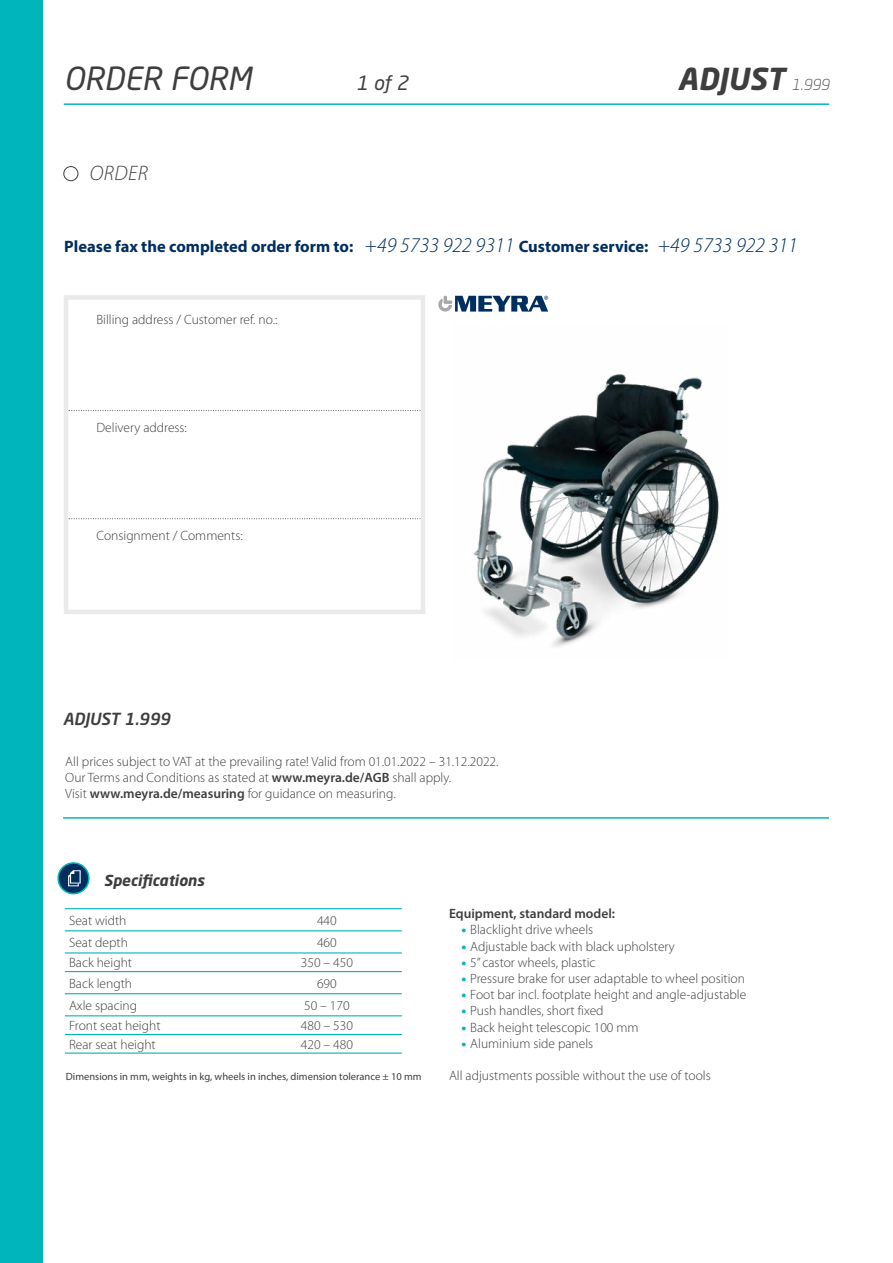
<style>
.page{position:relative;width:893px;height:1263px;background:#fff}
.page>*{position:absolute;margin:0;border:0;box-sizing:border-box;transform-origin:0 0}
.t1{font:italic 31.5px "Neo Sans Std";color:#3e3e3f}
.t2{font:italic 700 30px "Neo Sans Std";color:#3e3e3f}
.t3{font:italic 300 21px "Myriad Pro";letter-spacing:.02em;color:#3e3e3f}
.t4{font:italic 19.5px "Neo Sans Std";color:#3e3e3f}
.t5{font:700 16.5px "Myriad Pro";color:#002e5e}
.t6{font:italic 500 16.5px "Neo Sans Std";color:#3e3e3f}
.t7{font:italic 700 15px "Neo Sans Std";color:#3e3e3f}
.t8{font:300 13.5px/16.2px "Myriad Pro";color:#3e3e3f}
.t9{font:600 13.5px "Myriad Pro";color:#3e3e3f}
.t10{font:10.5px "Myriad Pro";color:#3e3e3f}
.s1{font-weight:300;font-size:15px}
.s2{font-weight:300;font-style:italic;font-size:21px}
.s3{font-weight:600}
.s4{font-weight:900;color:#00b6bc}
</style>
<div class="page">
<div style="left:0;top:0;width:43px;height:1263px;background:#00b6bc"></div>
<hr style="left:64px;top:103px;width:765px;height:2px;background:#00b6bc">
<div style="left:63px;top:166px;width:15px;height:15px;border:1px solid #3e3e3f;border-radius:50%"></div>
<hr style="left:63px;top:817px;width:766px;height:2px;background:#00b6bc">
<div style="left:58px;top:863px;width:31px;height:31px;background:#002e5e;border-radius:50%"></div>
<div style="left:57px;top:862px;width:33px;height:32px;border:2px solid #00b6bc;border-radius:50%"></div>
<svg style="left:68px;top:870px;width:13px;height:16px"></svg>
<svg style="left:69px;top:410px;width:351px;height:1px"></svg>
<svg style="left:69px;top:518px;width:351px;height:1px"></svg>
<div style="left:64px;top:295px;width:361px;height:319px;border:4px solid #e9eaeb"></div>
<hr style="left:65px;top:908px;width:187px;height:1px;background:#00b6bc">
<hr style="left:252px;top:908px;width:150px;height:1px;background:#00b6bc">
<hr style="left:65px;top:930px;width:187px;height:1px;background:#00b6bc">
<hr style="left:252px;top:930px;width:150px;height:1px;background:#00b6bc">
<hr style="left:65px;top:952px;width:187px;height:1px;background:#00b6bc">
<hr style="left:252px;top:952px;width:150px;height:1px;background:#00b6bc">
<hr style="left:65px;top:971px;width:187px;height:1px;background:#00b6bc">
<hr style="left:252px;top:971px;width:150px;height:1px;background:#00b6bc">
<hr style="left:65px;top:993px;width:187px;height:1px;background:#00b6bc">
<hr style="left:252px;top:993px;width:150px;height:1px;background:#00b6bc">
<hr style="left:65px;top:1015px;width:187px;height:1px;background:#00b6bc">
<hr style="left:252px;top:1015px;width:150px;height:1px;background:#00b6bc">
<hr style="left:65px;top:1034px;width:187px;height:1px;background:#00b6bc">
<hr style="left:252px;top:1034px;width:150px;height:1px;background:#00b6bc">
<hr style="left:65px;top:1052px;width:187px;height:2px;background:#00b6bc">
<hr style="left:252px;top:1052px;width:150px;height:2px;background:#00b6bc">
<svg style="left:438px;top:296px;width:110px;height:16px"></svg>
<img style="left:474px;top:374px;width:245px;height:273px">
<h1 class="t1" style="left:64px;top:59px;width:189px">ORDER FORM</h1>
<h3 class="t3" style="left:90px;top:162px;width:60px">ORDER</h3>
<h3 class="t4" style="left:356px;top:71px;width:53px">1 of 2</h3>
<h2 class="t2" style="left:678px;top:60px;width:153px">ADJUST <span class="s1">1.999</span></h2>
<p class="t5" style="left:64px;top:236px;width:735px">Please fax the completed order form to: <span class="s2">+49 5733 922 9311</span> Customer service: <span class="s2">+49 5733 922 311</span></p>
<p class="t8" style="left:96px;top:312px;width:182px">Billing address / Customer ref. no.:</p>
<p class="t8" style="left:96px;top:420px;width:92px">Delivery address:</p>
<p class="t8" style="left:96px;top:528px;width:148px">Consignment / Comments:</p>
<p class="t6" style="left:63px;top:708px;width:109px">ADJUST 1.999</p>
<p class="t8" style="left:65px;top:753px;width:435px">All prices subject to VAT at the prevailing rate! Valid from 01.01.2022 – 31.12.2022.<br>Our Terms and Conditions as stated at <span class="s3">www.meyra.de/AGB</span> shall apply.<br>Visit <span class="s3">www.meyra.de/measuring</span> for guidance on measuring.</p>
<p class="t7" style="left:104px;top:870px;width:102px">Specifications</p>
<p class="t8" style="left:69px;top:912px;width:59px">Seat width</p>
<p class="t8" style="left:317px;top:912px;width:21px">440</p>
<p class="t8" style="left:69px;top:934px;width:60px">Seat depth</p>
<p class="t8" style="left:317px;top:934px;width:21px">460</p>
<p class="t8" style="left:69px;top:955px;width:64px">Back height</p>
<p class="t8" style="left:301px;top:955px;width:54px">350 – 450</p>
<p class="t8" style="left:69px;top:975px;width:65px">Back length</p>
<p class="t8" style="left:317px;top:975px;width:21px">690</p>
<p class="t8" style="left:69px;top:997px;width:70px">Axle spacing</p>
<p class="t8" style="left:304px;top:997px;width:47px">50 – 170</p>
<p class="t8" style="left:69px;top:1018px;width:93px">Front seat height</p>
<p class="t8" style="left:301px;top:1018px;width:54px">480 – 530</p>
<p class="t8" style="left:69px;top:1036px;width:88px">Rear seat height</p>
<p class="t8" style="left:301px;top:1036px;width:54px">420 – 480</p>
<p class="t10" style="left:66px;top:1070px;width:357px">Dimensions in mm, weights in kg, wheels in inches, dimension tolerance ± 10 mm</p>
<p class="t9" style="left:449px;top:905px;width:167px">Equipment, standard model:</p>
<p class="t8" style="left:462px;top:922px;width:133px"><span class="s4">•</span> Blacklight drive wheels</p>
<p class="t8" style="left:462px;top:938px;width:215px"><span class="s4">•</span> Adjustable back with black upholstery</p>
<p class="t8" style="left:462px;top:954px;width:135px"><span class="s4">•</span> 5” castor wheels, plastic</p>
<p class="t8" style="left:462px;top:971px;width:285px"><span class="s4">•</span> Pressure brake for user adaptable to wheel position</p>
<p class="t8" style="left:462px;top:987px;width:286px"><span class="s4">•</span> Foot bar incl. footplate height and angle-adjustable</p>
<p class="t8" style="left:462px;top:1003px;width:143px"><span class="s4">•</span> Push handles, short fixed</p>
<p class="t8" style="left:462px;top:1019px;width:179px"><span class="s4">•</span> Back height telescopic 100 mm</p>
<p class="t8" style="left:462px;top:1035px;width:133px"><span class="s4">•</span> Aluminium side panels</p>
<p class="t8" style="left:449px;top:1068px;width:263px">All adjustments possible without the use of tools</p>
</div>
